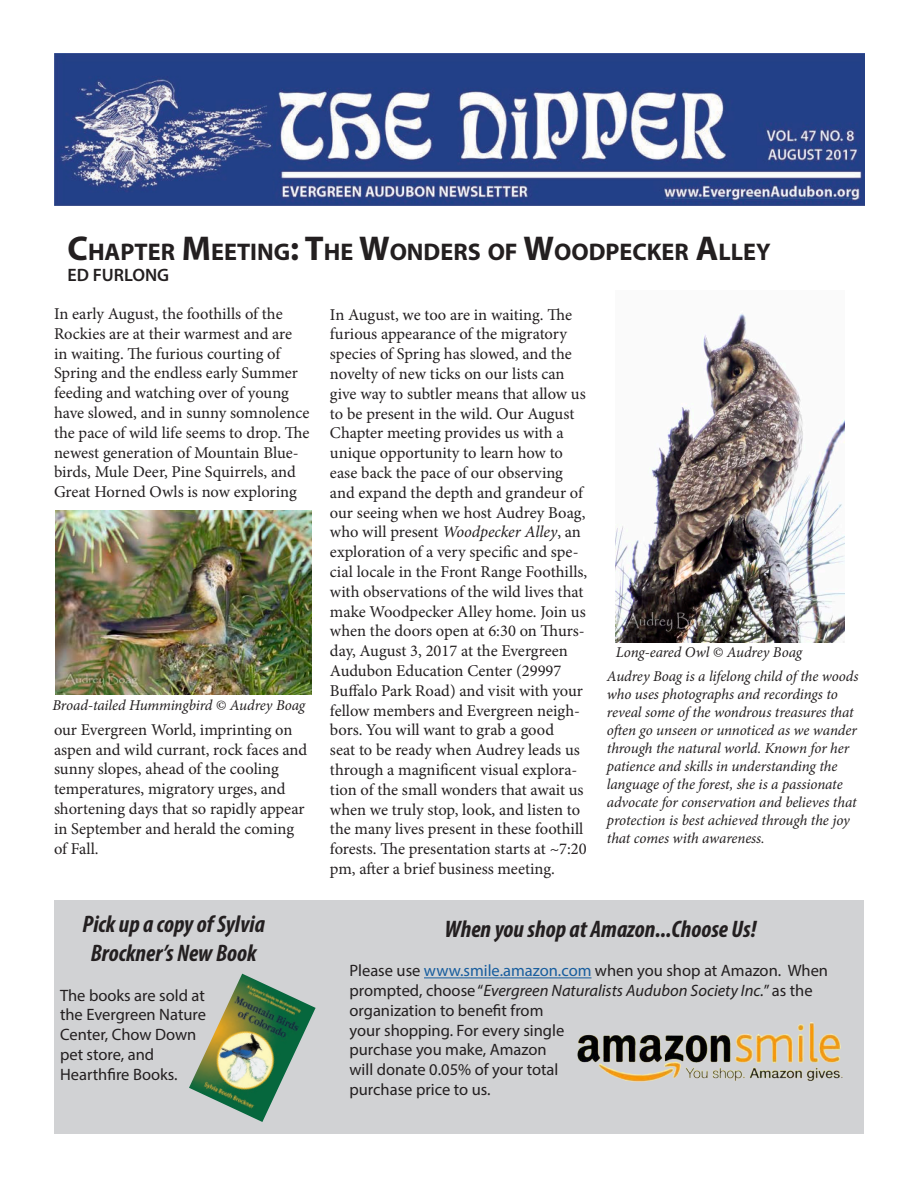
<style>
.page{position:relative;width:918px;height:1188px;background:#fff}
.page>*{position:absolute;margin:0;border:0;box-sizing:border-box;transform-origin:0 0}
.t1{font:700 24.15px "Myriad Pro";color:#231f20}
.t2{font:italic 700 condensed 24px/28.8px "Myriad Pro";color:#231f20;text-align:center}
.t3{font:600 18px "Myriad Pro";color:#231f20}
.t4{font:16.5px/19.8px "Minion Pro";color:#231f20}
.t5{font:16.5px/19.8px "Myriad Pro";color:#231f20}
.t6{font:italic 15px/18px "Minion Pro";letter-spacing:-.01em;color:#231f20}
.s1{font-size:34.5px}
.s2{font-style:italic}
.s3{color:#175d9e}
</style>
<div class="page">
<div style="left:54px;top:901px;width:810px;height:233px;background:#d1d2d4"></div>
<hr style="left:424px;top:977px;width:167px;height:1px;background:#175d9e">
<img style="left:189px;top:974px;width:127px;height:148px">
<img style="left:54px;top:54px;width:810px;height:152px">
<img style="left:55px;top:510px;width:257px;height:184px">
<img style="left:616px;top:313px;width:228px;height:329px">
<img style="left:577px;top:1022px;width:266px;height:60px">
<h1 class="t1" style="left:68px;top:236px;width:705px"><span class="s1">C</span>HAPTER <span class="s1">M</span>EETING<span class="s1">: T</span>HE <span class="s1">W</span>ONDERS OF <span class="s1">W</span>OODPECKER <span class="s1">A</span>LLEY</h1>
<p class="t3" style="left:68px;top:264px;width:103px">ED FURLONG</p>
<p class="t4" style="left:54px;top:304px;width:257px">In early August, the foothills of the Rockies are at their warmest and are in waiting. The furious courting of Spring and the endless early Summer feeding and watching over of young have slowed, and in sunny somnolence the pace of wild life seems to drop. The newest generation of Mountain Blue&shy;birds, Mule Deer, Pine Squirrels, and Great Horned Owls is now exploring</p>
<p class="t6" style="left:53px;top:696px;width:254px">Broad-tailed Hummingbird © Audrey Boag</p>
<p class="t4" style="left:54px;top:720px;width:255px">our Evergreen World, imprinting on aspen and wild currant, rock faces and sunny slopes, ahead of the cooling temperatures, migratory urges, and shortening days that so rapidly appear in September and herald the coming of Fall.</p>
<h2 class="t2" style="left:83px;top:909px;width:184px">Pick up a copy of Sylvia<br>Brockner’s New Book</h2>
<p class="t5" style="left:60px;top:985px;width:148px">The books are sold at the Evergreen Nature<br>Center, Chow Down pet store, and<br>Hearthfire Books.</p>
<p class="t4" style="left:330px;top:305px;width:259px">In August, we too are in waiting. The furious appearance of the migratory species of Spring has slowed, and the novelty of new ticks on our lists can give way to subtler means that allow us to be present in the wild. Our August Chapter meeting provides us with a unique opportunity to learn how to ease back the pace of our observing and expand the depth and grandeur of our seeing when we host Audrey Boag, who will present <span class="s2">Woodpecker Alley</span>, an exploration of a very specific and spe&shy;cial locale in the Front Range Foothills, with observations of the wild lives that make Woodpecker Alley home. Join us when the doors open at 6:30 on Thurs&shy;day, August 3, 2017 at the Evergreen Audubon Education Center (29997<br>Buffalo Park Road) and visit with your fellow members and Evergreen neigh&shy;bors. You will want to grab a good<br>seat to be ready when Audrey leads us through a magnificent visual explora&shy;tion of the small wonders that await us when we truly stop, look, and listen to the many lives present in these foothill forests. The presentation starts at ~7:20 pm, after a brief business meeting.</p>
<p class="t6" style="left:616px;top:644px;width:188px">Long-eared Owl © Audrey Boag</p>
<p class="t6" style="left:607px;top:667px;width:253px">Audrey Boag is a lifelong child of the woods who uses photographs and recordings to reveal some of the wondrous treasures that often go unseen or unnoticed as we wander through the natural world. Known for her patience and skills in understanding the language of the forest, she is a passionate advocate for conservation and believes that protection is best achieved through the joy that comes with awareness.</p>
<h2 class="t2" style="left:445px;top:914px;width:313px">When you shop at Amazon...Choose Us!</h2>
<p class="t5" style="left:350px;top:961px;width:480px">Please use <span class="s3">www.smile.amazon.com</span> when you shop at Amazon. When prompted, choose “<span class="s2">Evergreen Naturalists Audubon Society Inc.</span>” as the organization to benefit from<br>your shopping. For every single<br>purchase you make, Amazon<br>will donate 0.05% of your total<br>purchase price to us.</p>
</div>
